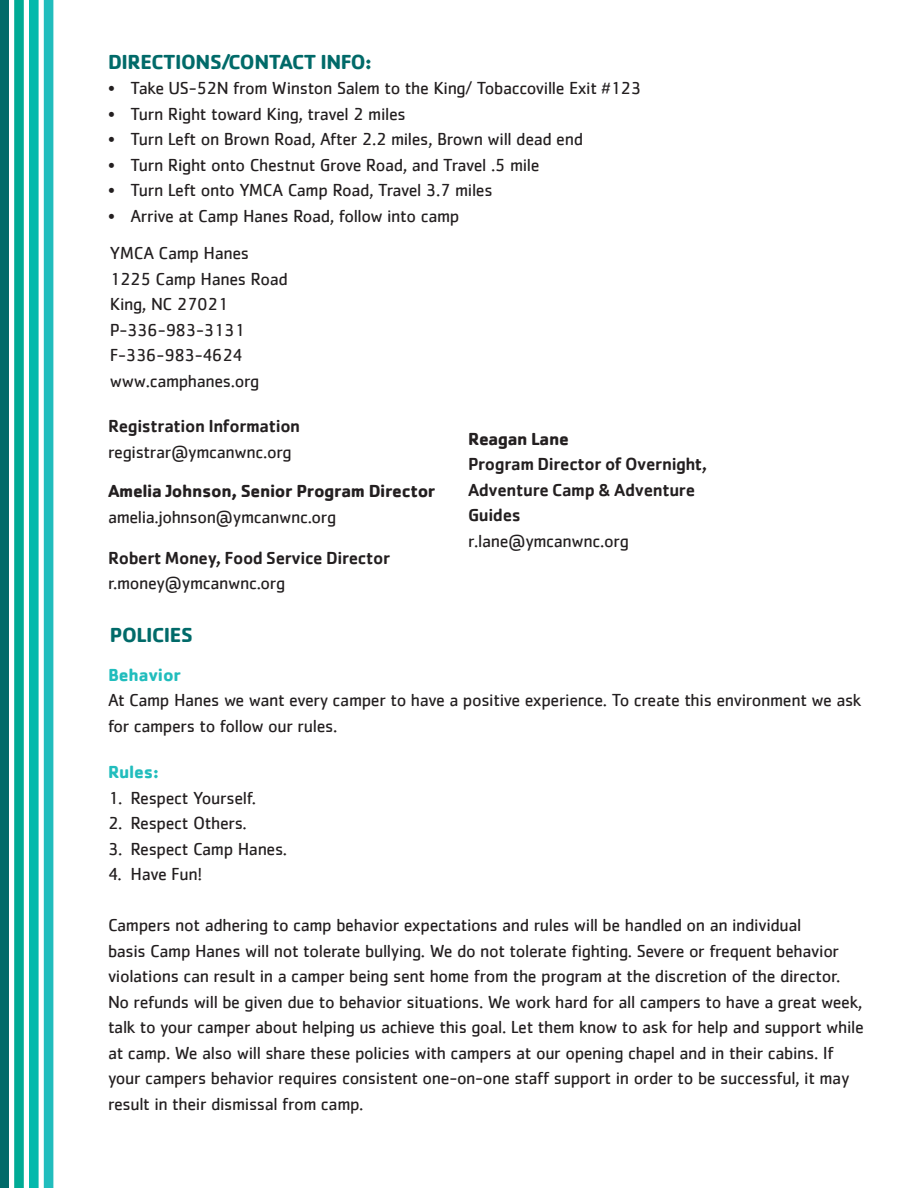
<style>
.page{position:relative;width:918px;height:1188px;background:#fff}
.page>*{position:absolute;margin:0;border:0;box-sizing:border-box;transform-origin:0 0}
.t1{font:700 21px "Cachet";letter-spacing:-.02em;color:#016a69}
.t2{font:18px/25.5px "Cachet";letter-spacing:-.02em;color:#231f20}
.t3{font:500 18px/25.7px "Cachet";letter-spacing:-.02em;color:#231f20}
.t4{font:700 18px/26px "Cachet";letter-spacing:-.02em;color:#231f20}
.t5{font:700 18px "Cachet";letter-spacing:-.01em;color:#21bdbd}
.s1{font-weight:400}
.s2{font-weight:700}
</style>
<div class="page">
<div style="left:44px;top:0;width:9px;height:1188px;background:#21bdbd"></div>
<div style="left:29px;top:0;width:10px;height:1188px;background:#03b9ac"></div>
<div style="left:14px;top:0;width:10px;height:1188px;background:#00ab95"></div>
<div style="left:0;top:0;width:9px;height:1188px;background:#016a69"></div>
<p class="t1" style="left:108px;top:48px;width:266px">DIRECTIONS/CONTACT INFO:</p>
<p class="t2" style="left:108px;top:75px;width:535px">• Take US-52N from Winston Salem to the King/ Tobaccoville Exit #123</p>
<p class="t2" style="left:108px;top:101px;width:299px">• Turn Right toward King, travel 2 miles</p>
<p class="t2" style="left:108px;top:126px;width:477px">• Turn Left on Brown Road, After 2.2 miles, Brown will dead end</p>
<p class="t2" style="left:108px;top:152px;width:433px">• Turn Right onto Chestnut Grove Road, and Travel .5 mile</p>
<p class="t2" style="left:108px;top:177px;width:386px">• Turn Left onto YMCA Camp Road, Travel 3.7 miles</p>
<p class="t2" style="left:108px;top:203px;width:353px">• Arrive at Camp Hanes Road, follow into camp</p>
<p class="t2" style="left:110px;top:240px;width:180px">YMCA Camp Hanes<br>1225 Camp Hanes Road<br>King, NC 27021<br>P-336-983-3131<br>F-336-983-4624 www.camphanes.org</p>
<p class="t3" style="left:108px;top:413px;width:194px">Registration Information <span class="s1">registrar@ymcanwnc.org</span></p>
<p class="t4" style="left:108px;top:477px;width:329px">Amelia Johnson, Senior Program Director <span class="s1">amelia.johnson@ymcanwnc.org</span></p>
<p class="t3" style="left:108px;top:545px;width:284px">Robert Money, Food Service Director <span class="s1">r.money@ymcanwnc.org</span></p>
<p class="t1" style="left:110px;top:621px;width:84px">POLICIES</p>
<p class="t3" style="left:468px;top:425px;width:241px"><span class="s2">Reagan Lane<br></span>Program Director of Overnight,<br>Adventure Camp &amp; Adventure<br>Guides<br><span class="s1">r.lane@ymcanwnc.org</span></p>
<p class="t5" style="left:108px;top:663px;width:75px">Behavior</p>
<p class="t2" style="left:108px;top:687px;width:755px">At Camp Hanes we want every camper to have a positive experience. To create this environment we ask for campers to follow our rules.</p>
<p class="t5" style="left:108px;top:760px;width:52px">Rules:</p>
<p class="t2" style="left:108px;top:785px;width:150px">1. Respect Yourself.</p>
<p class="t2" style="left:108px;top:810px;width:140px">2. Respect Others.</p>
<p class="t2" style="left:108px;top:836px;width:181px">3. Respect Camp Hanes.</p>
<p class="t2" style="left:108px;top:861px;width:96px">4. Have Fun!</p>
<p class="t2" style="left:108px;top:912px;width:757px">Campers not adhering to camp behavior expectations and rules will be handled on an individual<br>basis Camp Hanes will not tolerate bullying. We do not tolerate fighting. Severe or frequent behavior violations can result in a camper being sent home from the program at the discretion of the director.<br>No refunds will be given due to behavior situations. We work hard for all campers to have a great week, talk to your camper about helping us achieve this goal. Let them know to ask for help and support while at camp. We also will share these policies with campers at our opening chapel and in their cabins. If your campers behavior requires consistent one-on-one staff support in order to be successful, it may result in their dismissal from camp.</p>
</div>
